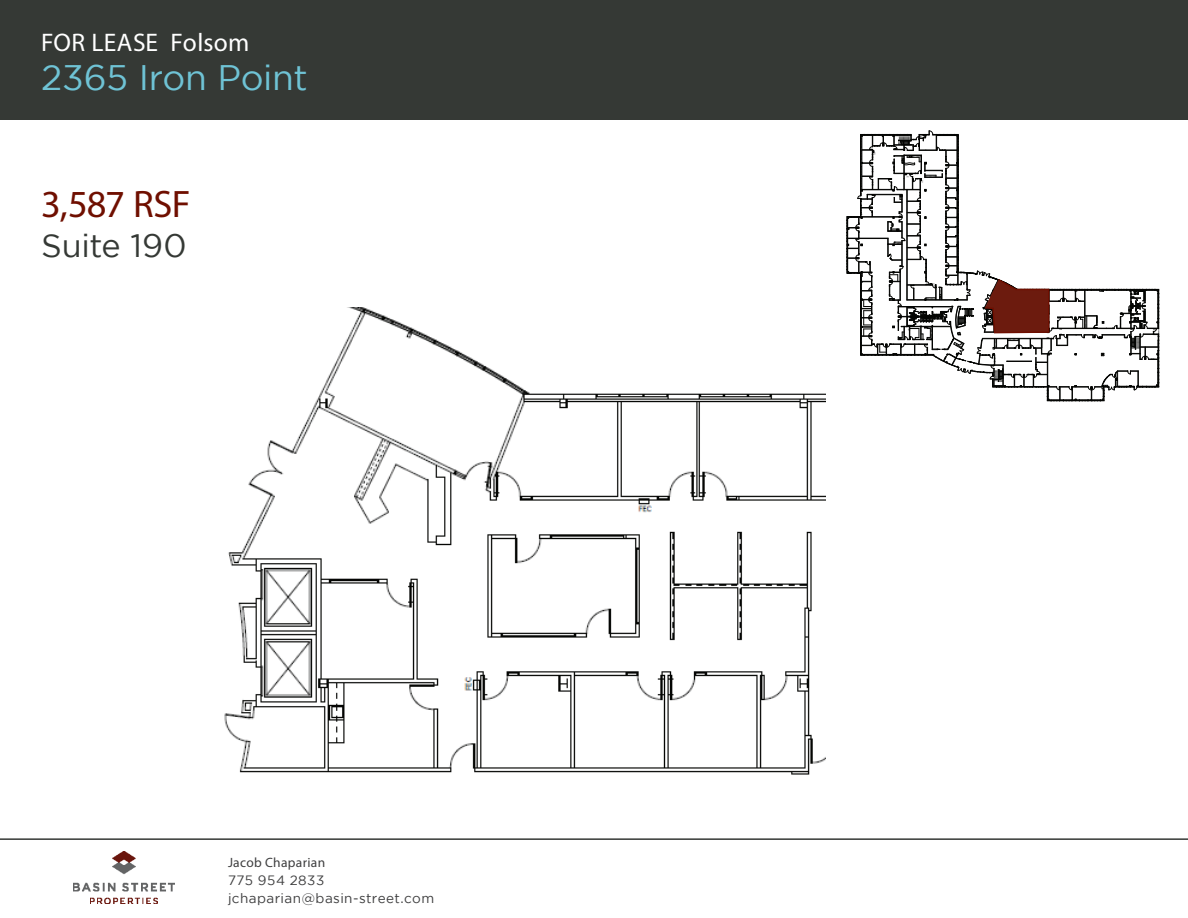
<style>
.page{position:relative;width:1188px;height:918px;background:#fff}
.page>*{position:absolute;margin:0;border:0;box-sizing:border-box;transform-origin:0 0}
.t1{font:38.4px "Myriad Pro";letter-spacing:-.02em;color:#6f0f00}
.t2{font:35.4px "Gotham";letter-spacing:-.01em;color:#6fc3d5}
.t3{font:32.4px "Gotham";letter-spacing:-.005em;color:#353935}
.t4{font:25.5px "Myriad Pro";letter-spacing:.015em;color:#fff}
.t5{font:13.5px/18px "Gotham";letter-spacing:.035em;color:#3e3e3f}
.t6{font:13.5px "Myriad Pro";letter-spacing:.02em;color:#3e3e3f}
</style>
<div class="page">
<img style="left:73px;top:852px;width:102px;height:51px">
<div style="left:0;top:0;width:1188px;height:120px;background:#353935"></div>
<hr style="left:0;top:838px;width:1188px;height:2px;background:#353935">
<img style="left:224px;top:308px;width:602px;height:467px">
<svg style="left:847px;top:131px;width:312px;height:271px"></svg>
<h3 class="t4" style="left:41px;top:27px;width:210px">FOR LEASE Folsom</h3>
<h2 class="t2" style="left:41px;top:58px;width:268px">2365 Iron Point</h2>
<h1 class="t1" style="left:41px;top:180px;width:151px">3,587 RSF</h1>
<h3 class="t3" style="left:41px;top:228px;width:147px">Suite 190</h3>
<p class="t6" style="left:228px;top:855px;width:99px">Jacob Chaparian</p>
<p class="t5" style="left:228px;top:871px;width:208px">775 954 2833 jchaparian@basin-street.com</p>
</div>
